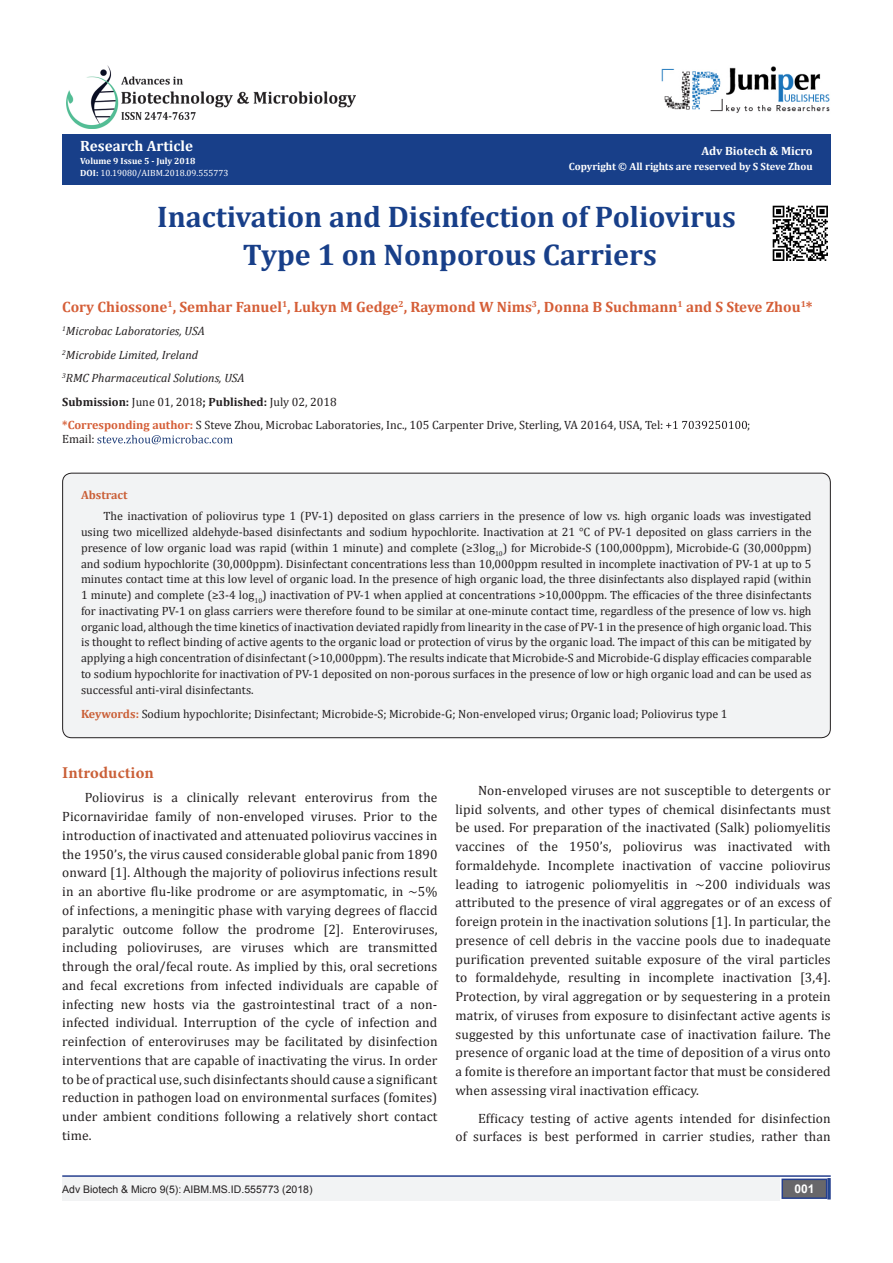
<style>
.page{position:relative;width:893px;height:1263px;background:#fff}
.page>*{position:absolute;margin:0;border:0;box-sizing:border-box;transform-origin:0 0}
.t1{font:700 30px/37.5px "Cambria";color:#183f89;text-align:center}
.List_Paragraph{font:700 16.5px "Minion Pro";letter-spacing:.005em;color:#ca5f37}
.t2{font:700 15px "Cambria";color:#d55e37}
.t3{font:700 15px "Cambria";color:#fff}
.Default{font:13.5px/18.8px "Cambria";letter-spacing:.01em;color:#231f20;text-align:justify}
.t4{font:12px/15.8px "Cambria";color:#231f20;text-align:justify}
.t5{font:italic 12px "Cambria";color:#231f20}
.t6{font:700 12px "Cambria";color:#231f20}
.t7{font:700 12px "Cambria";color:#fff}
.t8{font:700 12px "Cambria";color:#ca5f37}
.t9{font:700 12px "Arial";color:#fff}
.t10{font:10.5px "Arial";color:#231f20}
.t11{font:700 10.5px "Cambria";color:#fff}
.t12{font:9px "Cambria";color:#fff}
.t13{font:700 9px "Cambria";color:#fff}
.s1{font-weight:700}
.s2{font-weight:400}
.s3{font-weight:700;color:#d55e37}
.s4{font-weight:700;color:#ca5f37}
</style>
<div class="page">
<div style="left:62px;top:134px;width:769px;height:51px;background:#183f89"></div>
<svg style="left:666px;top:421px;width:81px;height:8px"></svg>
<svg style="left:97px;top:435px;width:136px;height:9px"></svg>
<hr style="left:62px;top:1175px;width:769px;height:2px;background:#253f8e">
<div style="left:62px;top:1177px;width:494px;height:24px;background:#f2f3f4"></div>
<div style="left:782px;top:1179px;width:45px;height:19px;background:#68676a"></div>
<div style="left:781px;top:1178px;width:46px;height:21px;border:2px solid #253f8e"></div>
<svg style="left:827px;top:1178px;width:4px;height:21px"></svg>
<img style="left:662px;top:66px;width:168px;height:47px">
<img style="left:66px;top:65px;width:290px;height:64px">
<div style="left:506px;top:1177px;width:273px;height:24px;background:#f2f3f4"></div>
<div style="left:63px;top:473px;width:767px;height:265px;background:#f2f3f4;border-radius:9px"></div>
<img style="left:772px;top:205px;width:56px;height:56px">
<p class="t3" style="left:80px;top:136px;width:114px">Research Article</p>
<p class="t13" style="left:80px;top:154px;width:117px">Volume 9 Issue 5 - July 2018</p>
<p class="t12" style="left:80px;top:168px;width:150px"><span class="s1">DOI:</span> 10.19080/AIBM.2018.09.555773</p>
<p class="t7" style="left:701px;top:142px;width:113px">Adv Biotech &amp; Micro</p>
<p class="t11" style="left:569px;top:159px;width:245px">Copyright © All rights are reserved by S Steve Zhou</p>
<p class="t1" style="left:157px;top:197px;width:580px">Inactivation and Disinfection of Poliovirus<br>Type 1 on Nonporous Carriers</p>
<p class="t2" style="left:62px;top:296px;width:752px">Cory Chiossone<sup>1</sup>, Semhar Fanuel<sup>1</sup>, Lukyn M Gedge<sup>2</sup>, Raymond W Nims<sup>3</sup>, Donna B Suchmann<sup>1</sup> and S Steve Zhou<sup>1</sup>*</p>
<p class="t5" style="left:62px;top:323px;width:144px"><sup>1</sup>Microbac Laboratories, USA</p>
<p class="t5" style="left:62px;top:346px;width:137px"><sup>2</sup>Microbide Limited, Ireland</p>
<p class="t5" style="left:62px;top:370px;width:184px"><sup>3</sup>RMC Pharmaceutical Solutions, USA</p>
<p class="t6" style="left:62px;top:393px;width:276px">Submission: <span class="s2">June 01, 2018</span>; Published: <span class="s2">July 02, 2018</span></p>
<p class="t4" style="left:62px;top:417px;width:603px"><span class="s3">*Corresponding author:</span> S Steve Zhou, Microbac Laboratories, Inc., 105 Carpenter Drive, Sterling, VA 20164, USA, Tel:</p>
<p class="t4" style="left:747px;top:417px;width:5px">;</p>
<p class="t4" style="left:62px;top:431px;width:34px">Email:</p>
<p class="t8" style="left:81px;top:486px;width:48px">Abstract</p>
<p class="t4" style="left:81px;top:508px;width:732px;text-indent:22px">The inactivation of poliovirus type 1 (PV-1) deposited on glass carriers in the presence of low vs. high organic loads was investigated using two micellized aldehyde-based disinfectants and sodium hypochlorite. Inactivation at 21 °C of PV-1 deposited on glass carriers in the presence of low organic load was rapid (within 1 minute) and complete (≥3log<sub>10</sub>) for Microbide-S (100,000ppm), Microbide-G (30,000ppm) and sodium hypochlorite (30,000ppm). Disinfectant concentrations less than 10,000ppm resulted in incomplete inactivation of PV-1 at up to 5 minutes contact time at this low level of organic load. In the presence of high organic load, the three disinfectants also displayed rapid (within 1 minute) and complete (≥3-4 log<sub>10</sub>) inactivation of PV-1 when applied at concentrations &gt;10,000ppm. The efficacies of the three disinfectants for inactivating PV-1 on glass carriers were therefore found to be similar at one-minute contact time, regardless of the presence of low vs. high organic load, although the time kinetics of inactivation deviated rapidly from linearity in the case of PV-1 in the presence of high organic load. This is thought to reflect binding of active agents to the organic load or protection of virus by the organic load. The impact of this can be mitigated by applying a high concentration of disinfectant (&gt;10,000ppm). The results indicate that Microbide-S and Microbide-G display efficacies comparable to sodium hypochlorite for inactivation of PV-1 deposited on non-porous surfaces in the presence of low or high organic load and can be used as successful anti-viral disinfectants.</p>
<p class="t4" style="left:81px;top:706px;width:648px"><span class="s4">Keywords:</span> Sodium hypochlorite; Disinfectant; Microbide-S; Microbide-G; Non-enveloped virus; Organic load; Poliovirus type 1</p>
<p class="List_Paragraph" style="left:62px;top:761px;width:93px">Introduction</p>
<p class="Default" style="left:62px;top:788px;width:377px;text-indent:22px">Poliovirus is a clinically relevant enterovirus from the Picornaviridae family of non-enveloped viruses. Prior to the introduction of inactivated and attenuated poliovirus vaccines in the 1950’s, the virus caused considerable global panic from 1890 onward [1]. Although the majority of poliovirus infections result in an abortive flu-like prodrome or are asymptomatic, in ~5% of infections, a meningitic phase with varying degrees of flaccid paralytic outcome follow the prodrome [2]. Enteroviruses, including polioviruses, are viruses which are transmitted through the oral/fecal route. As implied by this, oral secretions and fecal excretions from infected individuals are capable of infecting new hosts via the gastrointestinal tract of a non&shy;infected individual. Interruption of the cycle of infection and reinfection of enteroviruses may be facilitated by disinfection interventions that are capable of inactivating the virus. In order to be of practical use, such disinfectants should cause a significant reduction in pathogen load on environmental surfaces (fomites) under ambient conditions following a relatively short contact time.</p>
<p class="Default" style="left:455px;top:781px;width:377px;text-indent:22px">Non-enveloped viruses are not susceptible to detergents or lipid solvents, and other types of chemical disinfectants must be used. For preparation of the inactivated (Salk) poliomyelitis vaccines of the 1950’s, poliovirus was inactivated with formaldehyde. Incomplete inactivation of vaccine poliovirus leading to iatrogenic poliomyelitis in ~200 individuals was attributed to the presence of viral aggregates or of an excess of foreign protein in the inactivation solutions [1]. In particular, the presence of cell debris in the vaccine pools due to inadequate purification prevented suitable exposure of the viral particles to formaldehyde, resulting in incomplete inactivation [3,4].<br>Protection, by viral aggregation or by sequestering in a protein matrix, of viruses from exposure to disinfectant active agents is suggested by this unfortunate case of inactivation failure. The presence of organic load at the time of deposition of a virus onto a fomite is therefore an important factor that must be considered when assessing viral inactivation efficacy.</p>
<p class="Default" style="left:455px;top:1108px;width:377px;text-align:right">Efficacy testing of active agents intended for disinfection<br>of surfaces is best performed in carrier studies, rather than</p>
<p class="t10" style="left:62px;top:1182px;width:252px">Adv Biotech &amp; Micro 9(5): AIBM.MS.ID.555773 (2018)</p>
<p class="t9" style="left:794px;top:1181px;width:22px">001</p>
</div>
